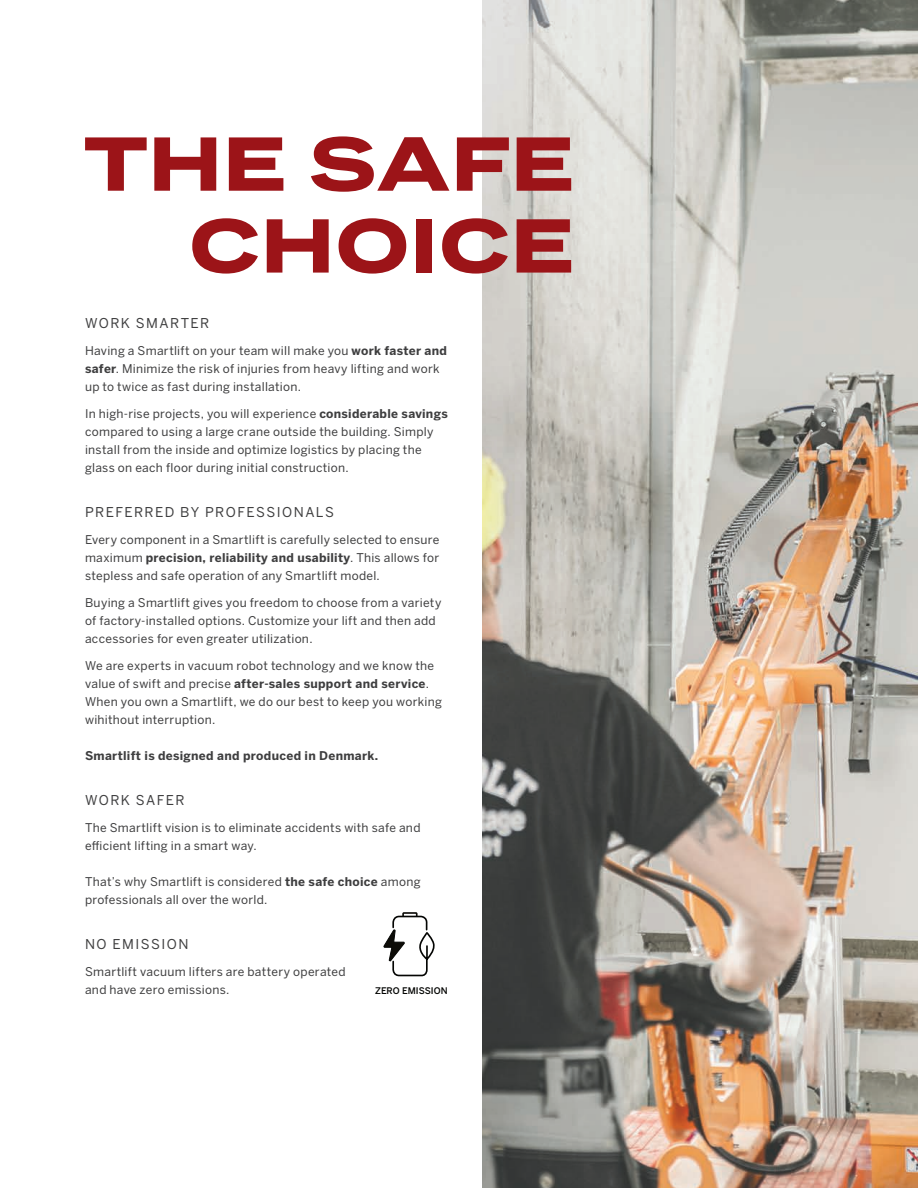
<style>
.page{position:relative;width:918px;height:1188px;background:#fff}
.page>*{position:absolute;margin:0;border:0;box-sizing:border-box;transform-origin:0 0}
.Intro_overskrift{font:900 72px/81.9px "Benton Sans Wide";letter-spacing:-.01em;color:#9c1418;text-align:right}
.Brødtekst{font:13.5px "Benton Sans";letter-spacing:.105em;color:#3e3e3f}
.Brødtekst-2{font:12px/18px "Benton Sans";letter-spacing:.02em;color:#3e3e3f}
.Brødtekst-3{font:700 12px "Benton Sans";letter-spacing:.025em;color:#3e3e3f}
.t1{font:500 9.15px "Benton Sans";color:#040503}
.s1{font-weight:700}
</style>
<div class="page">
<img style="left:482px;top:0;width:436px;height:1188px">
<svg style="left:384px;top:912px;width:51px;height:65px"></svg>
<p class="Intro_overskrift" style="left:82px;top:126px;width:494px">THE SAFE<br>CHOICE</p>
<p class="Brødtekst" style="left:85px;top:315px;width:126px">WORK SMARTER</p>
<p class="Brødtekst-2" style="left:85px;top:342px;width:364px">Having a Smartlift on your team will make you <span class="s1">work faster and safer</span>. Minimize the risk of injuries from heavy lifting and work up to twice as fast during installation.</p>
<p class="Brødtekst-2" style="left:85px;top:405px;width:364px">In high-rise projects, you will experience <span class="s1">considerable savings </span>compared to using a large crane outside the building. Simply install from the inside and optimize logistics by placing the glass on each floor during initial construction.</p>
<p class="Brødtekst" style="left:85px;top:504px;width:250px">PREFERRED BY PROFESSIONALS</p>
<p class="Brødtekst-2" style="left:85px;top:531px;width:356px;text-align:justify">Every component in a Smartlift is carefully selected to ensure maximum <span class="s1">precision, reliability and usability</span>. This allows for stepless and safe operation of any Smartlift model.</p>
<p class="Brødtekst-2" style="left:85px;top:594px;width:358px">Buying a Smartlift gives you freedom to choose from a variety of factory-installed options. Customize your lift and then add accessories for even greater utilization.</p>
<p class="Brødtekst-2" style="left:85px;top:657px;width:359px">We are experts in vacuum robot technology and we know the value of swift and precise <span class="s1">after-sales support and service</span>.<br>When you own a Smartlift, we do our best to keep you working wihithout interruption.</p>
<p class="Brødtekst-3" style="left:85px;top:749px;width:295px">Smartlift is designed and produced in Denmark.</p>
<p class="Brødtekst" style="left:85px;top:792px;width:101px">WORK SAFER</p>
<p class="Brødtekst-2" style="left:85px;top:819px;width:337px">The Smartlift vision is to eliminate accidents with safe and efficient lifting in a smart way.</p>
<p class="Brødtekst-2" style="left:85px;top:873px;width:337px">That’s why Smartlift is considered <span class="s1">the safe choice</span> among professionals all over the world.</p>
<p class="Brødtekst" style="left:85px;top:936px;width:105px">NO EMISSION</p>
<p class="Brødtekst-2" style="left:85px;top:963px;width:262px">Smartlift vacuum lifters are battery operated and have zero emissions.</p>
<p class="t1" style="left:375px;top:986px;width:74px">ZERO EMISSION</p>
</div>
